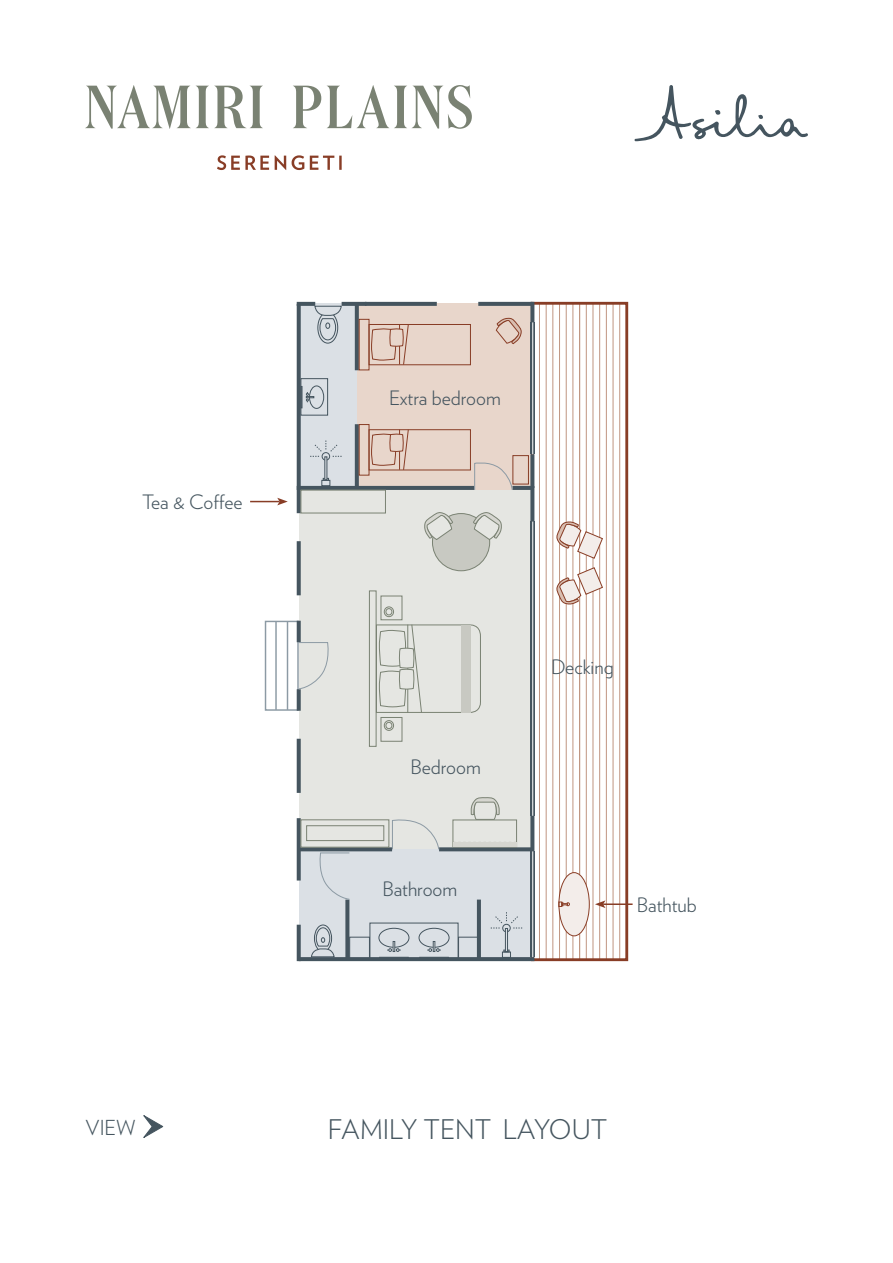
<style>
.page{position:relative;width:893px;height:1263px;background:#fff}
.page>*{position:absolute;margin:0;border:0;box-sizing:border-box;transform-origin:0 0}
.t1{font:300 27px "Verlag";color:#45555f}
.t2{font:300 20.7px "Verlag";color:#45555f}
.t3{font:300 19.8px "Verlag";color:#45555f}
</style>
<div class="page">
<svg style="left:634px;top:85px;width:174px;height:56px"></svg>
<svg style="left:217px;top:155px;width:125px;height:15px"></svg>
<svg style="left:85px;top:85px;width:387px;height:44px"></svg>
<div style="left:265px;top:621px;width:34px;height:90px;border:1px solid #8c9aa4"></div>
<hr style="left:287px;top:621px;width:1px;height:89px;background:#8c9aa4">
<hr style="left:275px;top:621px;width:2px;height:89px;background:#8c9aa4">
<div style="left:299px;top:488px;width:233px;height:361px;background:#e5e6e2"></div>
<div style="left:357px;top:304px;width:175px;height:186px;background:#e8d6cb"></div>
<div style="left:299px;top:849px;width:233px;height:110px;background:#dbe0e5"></div>
<div style="left:299px;top:304px;width:58px;height:182px;background:#dbe0e5"></div>
<hr style="left:619px;top:303px;width:1px;height:657px;background:#c09581">
<hr style="left:613px;top:303px;width:1px;height:657px;background:#c09581">
<hr style="left:606px;top:303px;width:1px;height:657px;background:#c09581">
<hr style="left:599px;top:303px;width:1px;height:657px;background:#c09581">
<hr style="left:593px;top:303px;width:1px;height:657px;background:#c09581">
<hr style="left:586px;top:303px;width:1px;height:657px;background:#c09581">
<hr style="left:579px;top:303px;width:1px;height:657px;background:#c09581">
<hr style="left:573px;top:303px;width:1px;height:657px;background:#c09581">
<hr style="left:566px;top:303px;width:1px;height:657px;background:#c09581">
<hr style="left:559px;top:303px;width:1px;height:657px;background:#c09581">
<hr style="left:552px;top:303px;width:1px;height:657px;background:#c09581">
<hr style="left:546px;top:303px;width:1px;height:657px;background:#c09581">
<hr style="left:539px;top:303px;width:1px;height:657px;background:#c09581">
<div style="left:531px;top:302px;width:97px;height:659px;border:3px solid #883d26"></div>
<svg style="left:297px;top:689px;width:4px;height:22px"></svg>
<svg style="left:297px;top:925px;width:4px;height:36px"></svg>
<hr style="left:299px;top:957px;width:235px;height:4px;background:#45555f">
<svg style="left:297px;top:621px;width:4px;height:21px"></svg>
<svg style="left:297px;top:818px;width:4px;height:62px"></svg>
<svg style="left:345px;top:900px;width:4px;height:57px"></svg>
<hr style="left:477px;top:899px;width:4px;height:60px;background:#45555f">
<svg style="left:299px;top:847px;width:93px;height:4px"></svg>
<svg style="left:439px;top:847px;width:91px;height:4px"></svg>
<svg style="left:297px;top:739px;width:4px;height:54px"></svg>
<svg style="left:297px;top:306px;width:4px;height:207px"></svg>
<svg style="left:355px;top:306px;width:4px;height:64px"></svg>
<svg style="left:355px;top:424px;width:4px;height:62px"></svg>
<svg style="left:530px;top:454px;width:4px;height:32px"></svg>
<svg style="left:530px;top:302px;width:4px;height:20px"></svg>
<hr style="left:297px;top:486px;width:177px;height:4px;background:#45555f">
<svg style="left:297px;top:302px;width:18px;height:4px"></svg>
<svg style="left:342px;top:302px;width:23px;height:4px"></svg>
<svg style="left:365px;top:302px;width:72px;height:4px"></svg>
<svg style="left:478px;top:302px;width:54px;height:4px"></svg>
<hr style="left:512px;top:486px;width:19px;height:4px;background:#45555f">
<svg style="left:297px;top:541px;width:4px;height:54px"></svg>
<svg style="left:530px;top:486px;width:4px;height:36px"></svg>
<svg style="left:530px;top:816px;width:4px;height:35px"></svg>
<svg style="left:298px;top:642px;width:31px;height:48px"></svg>
<svg style="left:474px;top:461px;width:39px;height:29px"></svg>
<svg style="left:392px;top:819px;width:47px;height:31px"></svg>
<svg style="left:319px;top:852px;width:31px;height:48px"></svg>
<div style="left:306px;top:825px;width:78px;height:16px;border:1px solid #7a8273"></div>
<div style="left:314px;top:925px;width:18px;height:27px;border:1px solid #45555f;border-radius:50%"></div>
<svg style="left:311px;top:927px;width:24px;height:30px"></svg>
<div style="left:317px;top:312px;width:21px;height:31px;border:1px solid #45555f;border-radius:50%"></div>
<svg style="left:314px;top:305px;width:28px;height:35px"></svg>
<div style="left:349px;top:937px;width:21px;height:22px;border:1px solid #45555f"></div>
<div style="left:432px;top:513px;width:58px;height:58px;background:#c8c9c2;border-radius:50%"></div>
<div style="left:432px;top:513px;width:58px;height:58px;border:1px solid #7a8273;border-radius:50%"></div>
<div style="left:458px;top:937px;width:20px;height:22px;border:1px solid #45555f"></div>
<svg style="left:377px;top:624px;width:104px;height:89px"></svg>
<div style="left:369px;top:590px;width:8px;height:157px;border:1px solid #7a8273"></div>
<div style="left:381px;top:717px;width:21px;height:25px;border:1px solid #7a8273"></div>
<div style="left:384px;top:720px;width:10px;height:11px;border:1px solid #7a8273;border-radius:50%"></div>
<div style="left:386px;top:722px;width:6px;height:7px;border:1px solid #7a8273;border-radius:50%"></div>
<div style="left:381px;top:596px;width:21px;height:24px;border:1px solid #7a8273"></div>
<div style="left:384px;top:607px;width:10px;height:10px;border:1px solid #7a8273;border-radius:50%"></div>
<div style="left:386px;top:608px;width:6px;height:7px;border:1px solid #7a8273;border-radius:50%"></div>
<div style="left:301px;top:490px;width:85px;height:23px;border:1px solid #7a8273"></div>
<div style="left:513px;top:455px;width:16px;height:29px;border:1px solid #883d26"></div>
<div style="left:559px;top:872px;width:30px;height:64px;background:#f3edea;border-radius:50%"></div>
<div style="left:559px;top:872px;width:30px;height:64px;border:1px solid #8a3e26;border-radius:50%"></div>
<svg style="left:559px;top:902px;width:11px;height:5px"></svg>
<div style="left:369px;top:324px;width:102px;height:41px;border:1px solid #883d26"></div>
<div style="left:359px;top:319px;width:10px;height:51px;border:1px solid #883d26"></div>
<svg style="left:371px;top:324px;width:38px;height:41px"></svg>
<div style="left:369px;top:429px;width:102px;height:41px;border:1px solid #883d26"></div>
<div style="left:359px;top:424px;width:10px;height:51px;border:1px solid #883d26"></div>
<svg style="left:371px;top:429px;width:38px;height:42px"></svg>
<hr style="left:250px;top:501px;width:30px;height:1px;background:#883d26">
<svg style="left:277px;top:498px;width:11px;height:7px"></svg>
<hr style="left:603px;top:903px;width:30px;height:2px;background:#883d26">
<svg style="left:595px;top:900px;width:10px;height:8px"></svg>
<div style="left:453px;top:820px;width:64px;height:27px;background:#e5e6e2;border:1px solid #7a8273"></div>
<div style="left:453px;top:842px;width:63px;height:5px;background:#d6d6d0"></div>
<svg style="left:530px;top:522px;width:4px;height:294px"></svg>
<hr style="left:532px;top:522px;width:1px;height:294px;background:#fff">
<svg style="left:530px;top:322px;width:4px;height:132px"></svg>
<hr style="left:532px;top:322px;width:1px;height:132px;background:#fff">
<svg style="left:530px;top:851px;width:4px;height:106px"></svg>
<hr style="left:532px;top:851px;width:1px;height:106px;background:#fff">
<svg style="left:143px;top:1115px;width:21px;height:23px"></svg>
<svg style="left:424px;top:512px;width:29px;height:29px"></svg>
<svg style="left:472px;top:512px;width:30px;height:29px"></svg>
<svg style="left:470px;top:797px;width:30px;height:23px"></svg>
<svg style="left:556px;top:522px;width:47px;height:37px"></svg>
<svg style="left:496px;top:317px;width:26px;height:27px"></svg>
<svg style="left:556px;top:567px;width:47px;height:37px"></svg>
<div style="left:370px;top:923px;width:88px;height:36px;border:1px solid #45555f"></div>
<div style="left:419px;top:928px;width:30px;height:19px;border:1px solid #45555f;border-radius:50%"></div>
<svg style="left:427px;top:941px;width:14px;height:11px"></svg>
<div style="left:379px;top:928px;width:30px;height:19px;border:1px solid #45555f;border-radius:50%"></div>
<svg style="left:387px;top:941px;width:14px;height:11px"></svg>
<div style="left:502px;top:924px;width:9px;height:8px;border:1px solid #45555f;border-radius:50%"></div>
<div style="left:502px;top:951px;width:9px;height:7px;border:1px solid #45555f"></div>
<div style="left:505px;top:928px;width:3px;height:24px;background:#dbe0e5;border:1px solid #45555f"></div>
<svg style="left:491px;top:912px;width:31px;height:17px"></svg>
<div style="left:301px;top:378px;width:27px;height:37px;border:1px solid #45555f"></div>
<div style="left:309px;top:386px;width:15px;height:23px;border:1px solid #45555f;border-radius:50%"></div>
<svg style="left:301px;top:386px;width:13px;height:22px"></svg>
<div style="left:322px;top:452px;width:8px;height:8px;border:1px solid #45555f;border-radius:50%"></div>
<div style="left:321px;top:480px;width:9px;height:6px;border:1px solid #45555f"></div>
<div style="left:324px;top:456px;width:3px;height:24px;background:#dbe0e5;border:1px solid #45555f"></div>
<svg style="left:310px;top:440px;width:32px;height:17px"></svg>
<p class="t3" style="left:142px;top:488px;width:102px">Tea &amp; Coffee</p>
<p class="t2" style="left:86px;top:1112px;width:52px">VIEW</p>
<p class="t3" style="left:389px;top:383px;width:113px">Extra bedroom</p>
<p class="t3" style="left:410px;top:752px;width:72px">Bedroom</p>
<p class="t3" style="left:382px;top:875px;width:76px">Bathroom</p>
<p class="t3" style="left:551px;top:652px;width:64px">Decking</p>
<p class="t3" style="left:637px;top:890px;width:61px">Bathtub</p>
<h1 class="t1" style="left:328px;top:1110px;width:281px">FAMILY TENT LAYOUT</h1>
</div>
